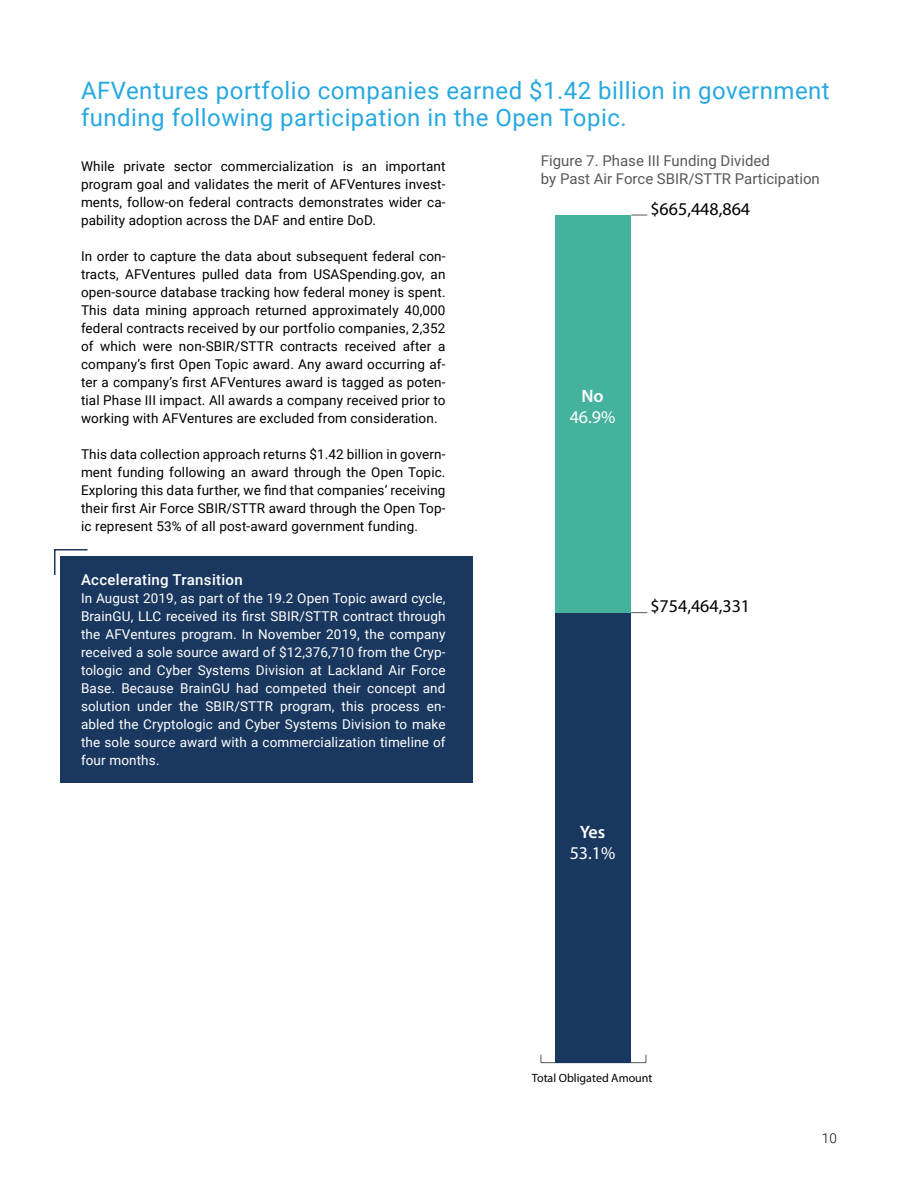
<style>
.page{position:relative;width:918px;height:1188px;background:#fff}
.page>*{position:absolute;margin:0;border:0;box-sizing:border-box;transform-origin:0 0}
.t1{font:24px/27px "Roboto";letter-spacing:.02em;color:#26a8e0}
.t2{font:18px "Myriad Pro";color:#000}
.t3{font:18px "Myriad Pro";color:#fff}
.t4{font:600 18px "Myriad Pro";color:#fff}
.t5{font:15px/18px "Roboto";color:#58595b}
.t6{font:500 15px "Roboto";letter-spacing:.02em;color:#fff}
.t7{font:13.5px/18px "Roboto";letter-spacing:.01em;color:#000;text-align:justify}
.t8{font:13.5px/18px "Roboto";letter-spacing:.01em;color:#fff;text-align:justify}
.t9{font:300 13.5px "Roboto";color:#000}
.t10{font:12px "Myriad Pro";color:#000}
</style>
<div class="page">
<div style="left:60px;top:557px;width:412px;height:226px;background:#1a385f"></div>
<svg style="left:54px;top:549px;width:35px;height:26px"></svg>
<hr style="left:541px;top:1062px;width:105px;height:1px;background:#58595b">
<svg style="left:631px;top:215px;width:16px;height:1px"></svg>
<svg style="left:631px;top:612px;width:16px;height:1px"></svg>
<div style="left:556px;top:612px;width:75px;height:451px;background:#19385f"></div>
<div style="left:556px;top:215px;width:75px;height:397px;background:#45b29d"></div>
<h1 class="t1" style="left:81px;top:76px;width:750px">AFVentures portfolio companies earned $1.42 billion in government funding following participation in the Open Topic.</h1>
<p class="t7" style="left:81px;top:157px;width:366px">While private sector commercialization is an important program goal and validates the merit of AFVentures invest&shy;ments, follow-on federal contracts demonstrates wider ca&shy;pability adoption across the DAF and entire DoD.</p>
<p class="t7" style="left:81px;top:247px;width:366px">In order to capture the data about subsequent federal con&shy;tracts, AFVentures pulled data from USASpending.gov, an open-source database tracking how federal money is spent.<br>This data mining approach returned approximately 40,000 federal contracts received by our portfolio companies, 2,352 of which were non-SBIR/STTR contracts received after a company’s first Open Topic award. Any award occurring af&shy;ter a company’s first AFVentures award is tagged as poten&shy;tial Phase III impact. All awards a company received prior to working with AFVentures are excluded from consideration.</p>
<p class="t7" style="left:81px;top:445px;width:366px">This data collection approach returns $1.42 billion in govern&shy;ment funding following an award through the Open Topic.<br>Exploring this data further, we find that companies’ receiving their first Air Force SBIR/STTR award through the Open Top&shy;ic represent 53% of all post-award government funding.</p>
<p class="t5" style="left:541px;top:151px;width:280px">Figure 7. Phase III Funding Divided<br>by Past Air Force SBIR/STTR Participation</p>
<h2 class="t2" style="left:650px;top:198px;width:101px">$665,448,864</h2>
<h2 class="t4" style="left:581px;top:384px;width:24px">No</h2>
<h2 class="t3" style="left:570px;top:406px;width:47px">46.9%</h2>
<p class="t6" style="left:81px;top:569px;width:163px">Accelerating Transition</p>
<p class="t8" style="left:81px;top:589px;width:366px">In August 2019, as part of the 19.2 Open Topic award cycle, BrainGU, LLC received its first SBIR/STTR contract through the AFVentures program. In November 2019, the company received a sole source award of $12,376,710 from the Cryp&shy;tologic and Cyber Systems Division at Lackland Air Force Base. Because BrainGU had competed their concept and solution under the SBIR/STTR program, this process en&shy;abled the Cryptologic and Cyber Systems Division to make the sole source award with a commercialization timeline of four months.</p>
<h2 class="t2" style="left:650px;top:595px;width:101px">$754,464,331</h2>
<h2 class="t4" style="left:580px;top:820px;width:27px">Yes</h2>
<h2 class="t3" style="left:570px;top:842px;width:47px">53.1%</h2>
<p class="t10" style="left:532px;top:1071px;width:122px">Total Obligated Amount</p>
<p class="t9" style="left:822px;top:1129px;width:17px">10</p>
</div>
